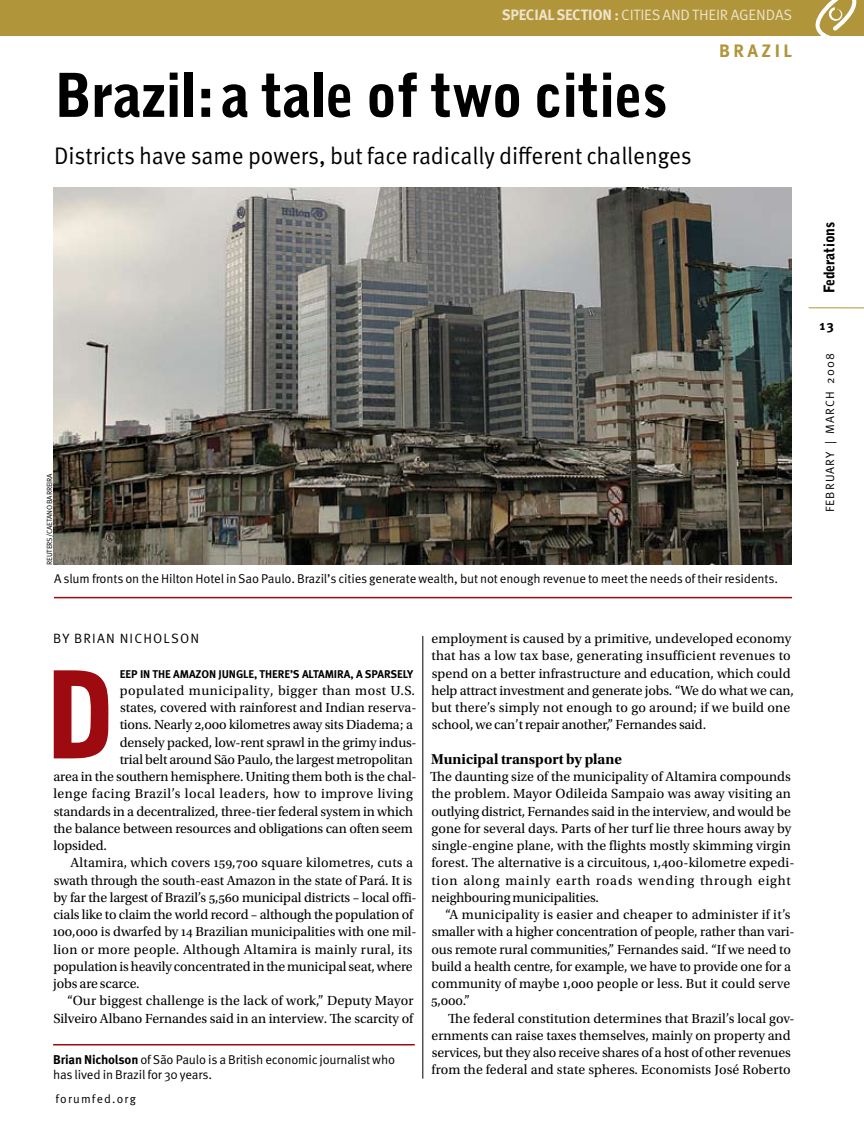
<style>
.page{position:relative;width:864px;height:1134px;background:#fff}
.page>*{position:absolute;margin:0;border:0;box-sizing:border-box;transform-origin:0 0}
.t1{font:900 120px "Bell Gothic Std";color:#9d0a0f;scale:.9 1}
.t2{font:900 60px "Bell Gothic Std";letter-spacing:-.01em;color:#000;scale:.95 1}
.t3{font:24px "Meta OT";color:#000;scale:.95 1}
.t4{font:700 18px "Meta OT";color:#b1953a}
.t5{font:15px "Utopia Std Bold Subh";color:#000}
.t6{font:700 15px "Meta OT";letter-spacing:-.01em;color:#eee3cb}
.t7{font:15px "Meta OT";letter-spacing:.06em;color:#eee3cb}
.t8{font:900 14.7px "Bell Gothic Std";letter-spacing:-.015em;color:#000;scale:.95 1}
.t9{font:13.8px/17.2px "Utopia Std";letter-spacing:-.005em;color:#000}
.t10{font:13.8px "Utopia Std";letter-spacing:.015em;color:#000}
.t11{font:13.8px "Utopia Std";letter-spacing:.035em;color:#000}
.t12{font:13.8px "Utopia Std";letter-spacing:.02em;color:#000}
.t13{font:13.5px "Meta OT";letter-spacing:.09em;color:#000}
.t14{font:700 13.5px "Meta OT";color:#000}
.t15{font:12.75px/15px "Meta OT";letter-spacing:-.01em;color:#000}
.t16{font:12px "Meta OT";letter-spacing:.09em;color:#000}
.t17{font:700 11.25px "Meta OT";letter-spacing:-.005em;color:#000}
.t18{font:7.5px "Meta OT";letter-spacing:-.02em;color:#000}
.s1{font-weight:400}
.s2{font-weight:700}
</style>
<div class="page">
<img style="left:54px;top:188px;width:738px;height:377px">
<div style="left:0;top:0;width:864px;height:36px;background:#b1953a"></div>
<hr style="left:423px;top:636px;width:1px;height:443px;background:#000">
<hr style="left:53px;top:1044px;width:362px;height:2px;background:#9d0a0f">
<hr style="left:809px;top:307px;width:55px;height:1px;background:#b1953a">
<hr style="left:54px;top:597px;width:738px;height:1px;background:#9d0a0f">
<svg style="left:815px;top:0;width:42px;height:36px"></svg>
<p class="t6" style="left:502px;top:6px;width:135px">SPECIAL SECTION : <span class="s1">Cities</span></p>
<p class="t7" style="left:663px;top:6px;width:78px">and their agen</p>
<p class="t7" style="left:766px;top:6px;width:19px">das</p>
<h2 class="t2" style="left:54px;top:60px;width:648px">Brazil: a tale of two cities</h2>
<h3 class="t3" style="left:54px;top:141px;width:673px">Districts have same powers, but face radically different challenges</h3>
<h3 class="t4" style="left:719px;top:40px;width:14px">BRA</h3>
<h3 class="t4" style="left:762px;top:40px;width:23px">ZIL</h3>
<p class="t18" style="left:45px;top:565px;width:93px;rotate:-90deg">REUTERS/Caetano Barrei ra</p>
<p class="t15" style="left:54px;top:572px;width:725px">A slum fronts on the H ilton H otel in Sao Paulo. Brazil’s cities generate wealth, but not enough revenue to meet the needs of their residents.</p>
<p class="t13" style="left:53px;top:630px;width:100px">BY BRIAN NICHOL</p>
<p class="t13" style="left:171px;top:630px;width:30px">SON</p>
<p class="t17" style="left:120px;top:667px;width:7px">EEP</p>
<p class="t17" style="left:140px;top:667px;width:20px">IN THE</p>
<p class="t17" style="left:173px;top:667px;width:94px">AMAZON JUN GLE, THERE</p>
<p class="t17" style="left:290px;top:667px;width:26px">’S ALTAMIRA</p>
<p class="t17" style="left:350px;top:667px;width:22px">, A SPARSEL</p>
<p class="t17" style="left:407px;top:667px;width:8px">Y</p>
<p class="t11" style="left:120px;top:683px;width:297px">populated municipality, bigger than most U.S.</p>
<p class="t9" style="left:120px;top:699px;width:298px">states, covered with rainforest and Indian reserva-</p>
<p class="t9" style="left:120px;top:717px;width:295px">tions. Nearly 2,000 kilometres away sits Diadema; a</p>
<p class="t9" style="left:120px;top:734px;width:298px">densely packed, low-rent sprawl in the grimy indus-</p>
<p class="t9" style="left:120px;top:751px;width:295px">trial belt around São Paulo, the largest metropolitan</p>
<p class="t9" style="left:54px;top:768px;width:365px">area in the southern hemisphere. Uniting them both is the chal-</p>
<p class="t11" style="left:53px;top:787px;width:361px">lenge facing Brazil’s local leaders, how to improve living</p>
<p class="t9" style="left:54px;top:803px;width:361px">standards in a decentralized, three-tier federal system in which</p>
<p class="t9" style="left:53px;top:820px;width:361px">the balance between resources and obligations can often seem</p>
<p class="t9" style="left:53px;top:837px;width:55px">lopsided.</p>
<p class="t10" style="left:71px;top:856px;width:344px">Altamira, which covers 159,700 square kilometres, cuts a</p>
<p class="t9" style="left:54px;top:872px;width:360px">swath through the south-east Amazon in the state of Pará. It is</p>
<p class="t9" style="left:53px;top:889px;width:365px">by far the largest of Brazil’s 5,560 municipal districts – local offi-</p>
<p class="t9" style="left:54px;top:906px;width:361px">cials like to claim the world record – although the population of</p>
<p class="t9" style="left:53px;top:924px;width:365px">100,000 is dwarfed by 14 Brazilian municipalities with one mil-</p>
<p class="t12" style="left:53px;top:942px;width:361px">lion or more people. Although Altamira is mainly rural, its</p>
<p class="t9" style="left:53px;top:958px;width:361px">population is heavily concentrated in the municipal seat, where</p>
<p class="t9" style="left:53px;top:975px;width:88px">jobs are scarce.</p>
<p class="t10" style="left:67px;top:994px;width:348px">“Our biggest challenge is the lack of work,” Deputy Mayor</p>
<p class="t9" style="left:54px;top:1010px;width:361px">Silveiro Albano Fernandes said in an interview. The scarcity of</p>
<h1 class="t1" style="left:45px;top:645px;width:82px">D</h1>
<p class="t15" style="left:53px;top:1052px;width:343px"><span class="s2">BRIAN NICHOLSON</span> of São Paulo is a British economic journalist who has lived in Brazil for 30 years.</p>
<p class="t16" style="left:55px;top:1091px;width:82px">forumfed.org</p>
<p class="t9" style="left:431px;top:630px;width:364px">employment is caused by a primitive, undeveloped economy that has a low tax base, generating insufficient revenues to spend on a better infrastructure and education, which could help attract investment and generate jobs. “We do what we can, but there’s simply not enough to go around; if we build one school, we can’t repair another,” Fernandes said.</p>
<p class="t5" style="left:431px;top:750px;width:192px">Municipal transport by plane</p>
<p class="t9" style="left:430px;top:768px;width:366px">The daunting size of the municipality of Altamira compounds the problem. Mayor Odileida Sampaio was away visiting an outlying district, Fernandes said in the interview, and would be gone for several days. Parts of her turf lie three hours away by single-engine plane, with the flights mostly skimming virgin forest. The alternative is a circuitous, 1,400-kilometre expedi&shy;tion along mainly earth roads wending through eight neighbouring municipalities.</p>
<p class="t9" style="left:431px;top:906px;width:365px;text-indent:14px">“A municipality is easier and cheaper to administer if it’s smaller with a higher concentration of people, rather than vari&shy;ous remote rural communities,” Fernandes said. “If we need to build a health centre, for example, we have to provide one for a community of maybe 1,000 people or less. But it could serve 5,000.”</p>
<p class="t9" style="left:432px;top:1010px;width:365px;text-indent:17px">The federal constitution determines that Brazil’s local gov&shy;ernments can raise taxes themselves, mainly on property and services, but they also receive shares of a host of other revenues from the federal and state spheres. Economists José Roberto</p>
<p class="t8" style="left:821px;top:293px;width:76px;rotate:-90deg">Federations</p>
<p class="t14" style="left:820px;top:317px;width:15px">13</p>
<p class="t16" style="left:823px;top:512px;width:160px;rotate:-90deg">FEBRUARY | MARCH 2008</p>
</div>
